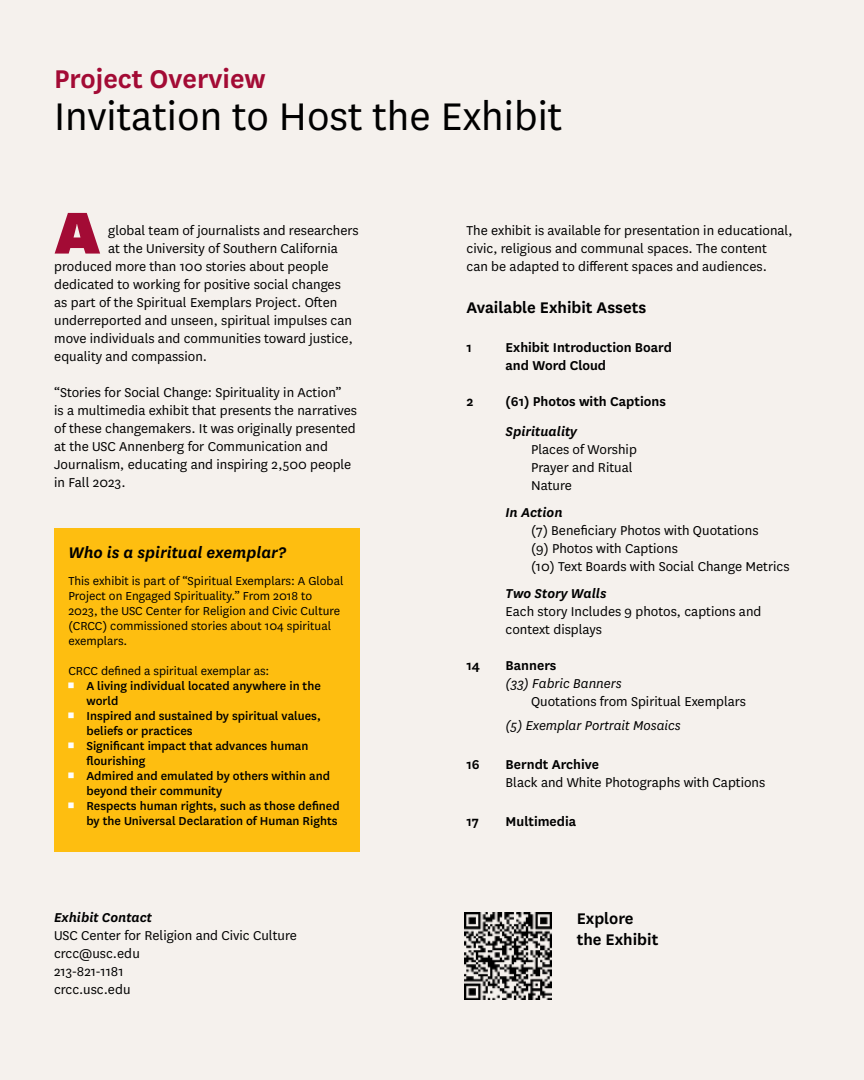
<style>
.page{position:relative;width:864px;height:1080px;background:#f5f1ed}
.page>*{position:absolute;margin:0;border:0;box-sizing:border-box;transform-origin:0 0}
.t1{font:900 69px "National";color:#a30b35}
.t2{font:45px "National";color:#000}
.t3{font:600 30px "National";color:#a30b35}
.t4{font:600 18px/21px "National";color:#000}
.t5{font:italic 600 18px "National";color:#000}
.t6{font:15px/18px "National";color:#000}
.t7{font:600 15px/18px "National";color:#000}
.t8{font:italic 600 15px "National";color:#000}
.t9{font:italic 15px "National";color:#000}
.t10{font:500 13.5px/15px "National";color:#000}
.t11{font:13.5px/15px "National";color:#000}
</style>
<div class="page">
<div style="left:54px;top:528px;width:306px;height:324px;background:#febe10"></div>
<img style="left:464px;top:913px;width:87px;height:87px">
<h3 class="t3" style="left:54px;top:58px;width:213px">Project Overview</h3>
<h2 class="t2" style="left:54px;top:87px;width:510px">Invitation to Host the Exhibit</h2>
<h1 class="t1" style="left:54px;top:184px;width:48px">A</h1>
<p class="t6" style="left:108px;top:221px;width:252px">global team of journalists and researchers</p>
<p class="t6" style="left:108px;top:239px;width:231px">at the University of Southern California</p>
<p class="t6" style="left:54px;top:257px;width:276px">produced more than 100 stories about people</p>
<p class="t6" style="left:54px;top:275px;width:288px">dedicated to working for positive social changes</p>
<p class="t6" style="left:54px;top:293px;width:285px">as part of the Spiritual Exemplars Project. Often</p>
<p class="t6" style="left:54px;top:311px;width:299px">underreported and unseen, spiritual impulses can</p>
<p class="t6" style="left:54px;top:329px;width:300px">move individuals and communities toward justice,</p>
<p class="t6" style="left:54px;top:347px;width:154px">equality and compassion.</p>
<p class="t6" style="left:54px;top:383px;width:304px">“Stories for Social Change: Spirituality in Action”<br>is a multimedia exhibit that presents the narratives of these changemakers. It was originally presented at the USC Annenberg for Communication and Journalism, educating and inspiring 2,500 people in Fall 2023.</p>
<p class="t5" style="left:68px;top:540px;width:219px">Who is a spiritual exemplar?</p>
<p class="t11" style="left:68px;top:573px;width:277px">This exhibit is part of “Spiritual Exemplars: A Global Project on Engaged Spirituality.” From 2018 to 2023, the USC Center for Religion and Civic Culture (CRCC) commissioned stories about 104 spiritual exemplars.</p>
<p class="t11" style="left:68px;top:663px;width:203px">CRCC defined a spiritual exemplar as:</p>
<p class="t10" style="left:86px;top:678px;width:255px">A living individual located anywhere in the world<br>Inspired and sustained by spiritual values, beliefs or practices<br>Significant impact that advances human flourishing<br>Admired and emulated by others within and beyond their community<br>Respects human rights, such as those defined by the Universal Declaration of Human Rights</p>
<p class="t8" style="left:54px;top:907px;width:100px">Exhibit Contact</p>
<p class="t6" style="left:54px;top:925px;width:244px">USC Center for Religion and Civic Culture crcc@usc.edu<br>213-821-1181<br>crcc.usc.edu</p>
<p class="t6" style="left:467px;top:221px;width:328px">The exhibit is available for presentation in educational, civic, religious and communal spaces. The content<br>can be adapted to different spaces and audiences.</p>
<p class="t4" style="left:467px;top:296px;width:181px">Available Exhibit Assets</p>
<p class="t7" style="left:467px;top:337px;width:7px">1</p>
<p class="t7" style="left:506px;top:337px;width:168px">Exhibit Introduction Board and Word Cloud</p>
<p class="t7" style="left:467px;top:391px;width:9px">2</p>
<p class="t7" style="left:506px;top:391px;width:162px">(61) Photos with Captions</p>
<p class="t8" style="left:506px;top:421px;width:73px">Spirituality</p>
<p class="t6" style="left:531px;top:440px;width:107px">Places of Worship<br>Prayer and Ritual<br>Nature</p>
<p class="t8" style="left:506px;top:502px;width:58px">In Action</p>
<p class="t6" style="left:531px;top:521px;width:260px">(7) Beneficiary Photos with Quotations<br>(9) Photos with Captions<br>(10) Text Boards with Social Change Metrics</p>
<p class="t8" style="left:506px;top:583px;width:102px">Two Story Walls</p>
<p class="t6" style="left:506px;top:602px;width:257px">Each story Includes 9 photos, captions and context displays</p>
<p class="t7" style="left:467px;top:655px;width:15px">14</p>
<p class="t7" style="left:506px;top:655px;width:52px">Banners</p>
<p class="t9" style="left:506px;top:674px;width:118px">(33) Fabric Banners</p>
<p class="t6" style="left:531px;top:692px;width:217px">Quotations from Spiritual Exemplars</p>
<p class="t9" style="left:506px;top:716px;width:177px">(5) Exemplar Portrait Mosaics</p>
<p class="t7" style="left:467px;top:754px;width:15px">16</p>
<p class="t7" style="left:506px;top:754px;width:95px">Berndt Archive</p>
<p class="t6" style="left:506px;top:773px;width:261px">Black and White Photographs with Captions</p>
<p class="t7" style="left:467px;top:811px;width:14px">17</p>
<p class="t7" style="left:506px;top:811px;width:72px">Multimedia</p>
<p class="t4" style="left:577px;top:907px;width:83px">Explore the Exhibit</p>
</div>
